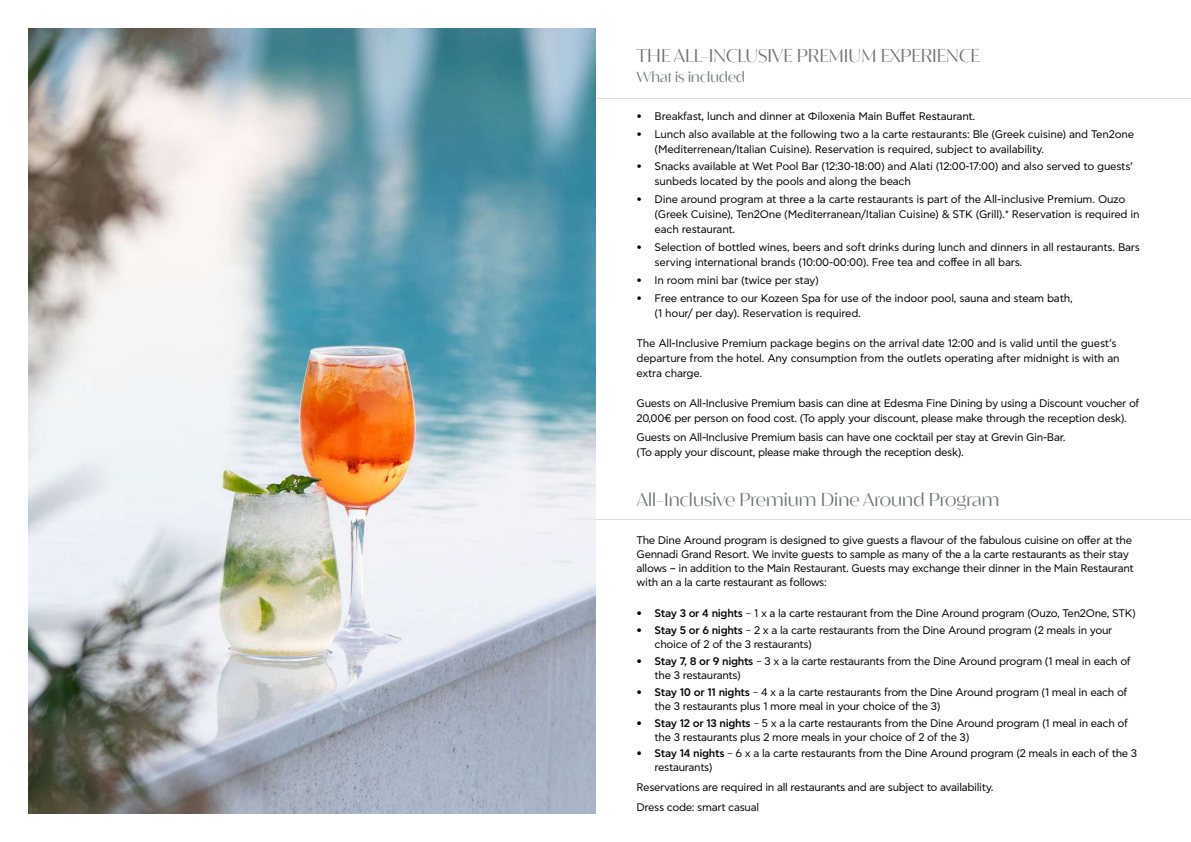
<style>
.page{position:relative;width:1191px;height:842px;background:#fff}
.page>*{position:absolute;margin:0;border:0;box-sizing:border-box;transform-origin:0 0}
.t1{font:19px "Aguila";letter-spacing:-.03em;color:#6d7373}
.t2{font:15px "Aguila";letter-spacing:-.03em;color:#6d7373}
.t3{font:11px/15px "Asty CF Std";letter-spacing:-.03em;color:#000}
.s1{font-weight:500}
.s2{font-weight:300}
</style>
<div class="page">
<hr style="left:595px;top:99px;width:596px;height:1px;background:#5b5e53">
<img style="left:28px;top:28px;width:567px;height:786px">
<hr style="left:595px;top:519px;width:596px;height:1px;background:#5b5e53">
<h1 class="t1" style="left:636px;top:44px;width:345px">THE ALL-INCLUSIVE PREMIUM EXPERIENCE</h1>
<h2 class="t2" style="left:636px;top:68px;width:110px">What is included</h2>
<p class="t3" style="left:636px;top:109px;width:340px">• Breakfast, lunch and dinner at Φiloxenia Main Buffet Restaurant.</p>
<p class="t3" style="left:654px;top:127px;width:481px;text-indent:-18px">• Lunch also available at the following two a la carte restaurants: Βle (Greek cuisine) and Ten2one (Mediterrenean/Italian Cuisine). Reservation is required, subject to availability.</p>
<p class="t3" style="left:654px;top:159px;width:480px;text-indent:-18px">• Snacks available at Wet Pool Bar (12:30-18:00) and Alati (12:00-17:00) and also served to guests’ sunbeds located by the pools and along the beach</p>
<p class="t3" style="left:654px;top:192px;width:486px;text-indent:-18px">• Dine around program at three a la carte restaurants is part of the All-inclusive Premium. Ouzo (Greek Cuisine), Ten2One (Mediterranean/Italian Cuisine) &amp; STK (Grill).* Reservation is required in each restaurant.</p>
<p class="t3" style="left:654px;top:240px;width:487px;text-indent:-18px">• Selection of bottled wines, beers and soft drinks during lunch and dinners in all restaurants. Bars serving international brands (10:00-00:00). Free tea and coffee in all bars.</p>
<p class="t3" style="left:636px;top:273px;width:184px">• In room mini bar (twice per stay)</p>
<p class="t3" style="left:654px;top:291px;width:420px;text-indent:-18px">• Free entrance to our Kozeen Spa for use of the indoor pool, sauna and steam bath, (1 hour/ per day). Reservation is required.</p>
<p class="t3" style="left:636px;top:336px;width:484px">The All-Inclusive Premium package begins on the arrival date 12:00 and is valid until the guest’s departure from the hotel. Any consumption from the outlets operating after midnight is with an extra charge.</p>
<p class="t3" style="left:636px;top:396px;width:504px">Guests on All-Inclusive Premium basis can dine at Edesma Fine Dining by using a Discount voucher of<br>20,00€ per person on food cost. (To apply your discount, please make through the reception desk).</p>
<p class="t3" style="left:636px;top:430px;width:430px">Guests on All-Inclusive Premium basis can have one cocktail per stay at Grevin Gin-Bar. (To apply your discount, please make through the reception desk).</p>
<h1 class="t1" style="left:636px;top:488px;width:365px">All-Inclusive Premium Dine Around Program</h1>
<p class="t3" style="left:636px;top:534px;width:498px;line-height:14px">The Dine Around program is designed to give guests a flavour of the fabulous cuisine on offer at the Gennadi Grand Resort. We invite guests to sample as many of the a la carte restaurants as their stay allows – in addition to the Main Restaurant. Guests may exchange their dinner in the Main Restaurant with an a la carte restaurant as follows:</p>
<p class="t3" style="left:636px;top:606px;width:501px"><span class="s1">• Stay 3 or 4 nights</span> <span class="s2">–</span> 1 x a la carte restaurant from the Dine Around program (Ouzo, Ten2One, STK)</p>
<p class="t3" style="left:654px;top:624px;width:459px;line-height:14px;text-indent:-18px"><span class="s1">• Stay 5 or 6 nights</span> <span class="s2">–</span> 2 x a la carte restaurants from the Dine Around program (2 meals in your choice of 2 of the 3 restaurants)</p>
<p class="t3" style="left:654px;top:654px;width:478px;line-height:14px;text-indent:-18px"><span class="s1">• Stay 7, 8 or 9 nights</span> <span class="s2">–</span> 3 x a la carte restaurants from the Dine Around program (1 meal in each of the 3 restaurants)</p>
<p class="t3" style="left:654px;top:685px;width:474px;line-height:14px;text-indent:-18px"><span class="s1">• Stay 10 or 11 nights</span> <span class="s2">–</span> 4 x a la carte restaurants from the Dine Around program (1 meal in each of the 3 restaurants plus 1 more meal in your choice of the 3)</p>
<p class="t3" style="left:654px;top:716px;width:475px;line-height:14px;text-indent:-18px"><span class="s1">• Stay 12 or 13 nights</span> <span class="s2">–</span> 5 x a la carte restaurants from the Dine Around program (1 meal in each of the 3 restaurants plus 2 more meals in your choice of 2 of the 3)</p>
<p class="t3" style="left:654px;top:747px;width:484px;line-height:14px;text-indent:-18px"><span class="s1">• Stay 14 nights</span> <span class="s2">–</span> 6 x a la carte restaurants from the Dine Around program (2 meals in each of the 3 restaurants)</p>
<p class="t3" style="left:636px;top:778px;width:358px;line-height:20px">Reservations are required in all restaurants and are subject to availability.<br>Dress code: smart casual</p>
</div>
